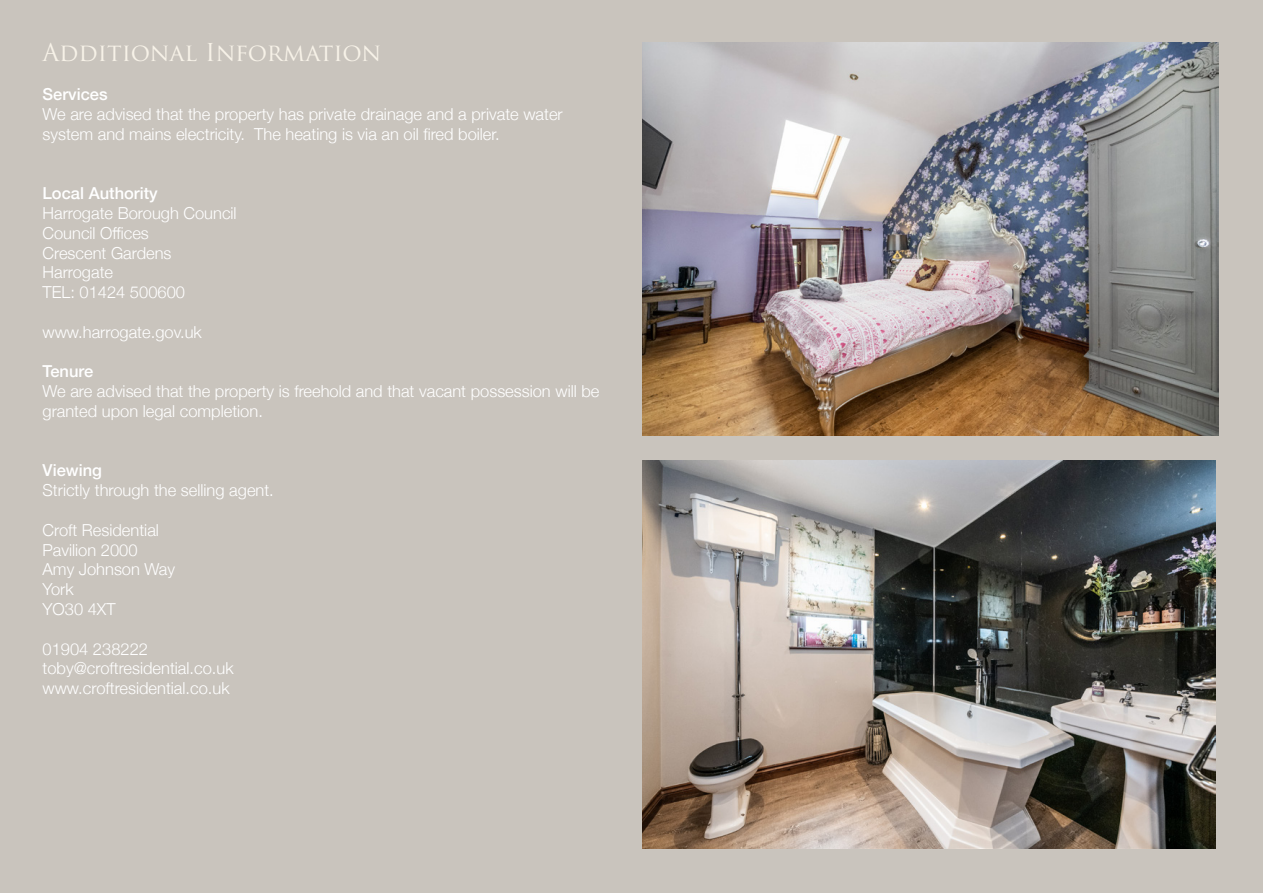
<style>
.page{position:relative;width:1263px;height:893px;background:#c9c4bd}
.page>*{position:absolute;margin:0;border:0;box-sizing:border-box;transform-origin:0 0}
.t1{font:24px "Trajan Pro";color:#f7f2e8}
.t2{font:300 16.5px/19.8px "Helvetica Neue";color:#fff}
.t3{font:500 16.5px "Helvetica Neue";color:#fff}
</style>
<div class="page">
<img style="left:642px;top:43px;width:576px;height:392px">
<img style="left:642px;top:460px;width:573px;height:388px">
<p class="t1" style="left:43px;top:37px;width:340px">Additional Information</p>
<p class="t3" style="left:43px;top:81px;width:67px">Services</p>
<p class="t2" style="left:43px;top:103px;width:522px">We are advised that the property has private drainage and a private water system and mains electricity. The heating is via an oil fired boiler.</p>
<p class="t3" style="left:43px;top:180px;width:117px">Local Authority</p>
<p class="t2" style="left:43px;top:202px;width:196px">Harrogate Borough Council</p>
<p class="t2" style="left:43px;top:222px;width:108px">Council Offices</p>
<p class="t2" style="left:43px;top:242px;width:130px">Crescent Gardens</p>
<p class="t2" style="left:43px;top:261px;width:72px">Harrogate</p>
<p class="t2" style="left:43px;top:281px;width:144px">TEL: 01424 500600</p>
<p class="t2" style="left:43px;top:321px;width:161px">www.harrogate.gov.uk</p>
<p class="t3" style="left:43px;top:358px;width:52px">Tenure</p>
<p class="t2" style="left:43px;top:380px;width:558px">We are advised that the property is freehold and that vacant possession will be granted upon legal completion.</p>
<p class="t3" style="left:43px;top:457px;width:61px">Viewing</p>
<p class="t2" style="left:43px;top:479px;width:233px">Strictly through the selling agent.</p>
<p class="t2" style="left:43px;top:519px;width:118px">Croft Residential</p>
<p class="t2" style="left:43px;top:539px;width:97px">Pavilion 2000</p>
<p class="t2" style="left:43px;top:558px;width:134px">Amy Johnson Way</p>
<p class="t2" style="left:43px;top:578px;width:33px">York</p>
<p class="t2" style="left:43px;top:598px;width:75px">YO30 4XT</p>
<p class="t2" style="left:43px;top:638px;width:107px">01904 238222</p>
<p class="t2" style="left:43px;top:657px;width:193px">toby@croftresidential.co.uk</p>
<p class="t2" style="left:43px;top:677px;width:189px">www.croftresidential.co.uk</p>
</div>
